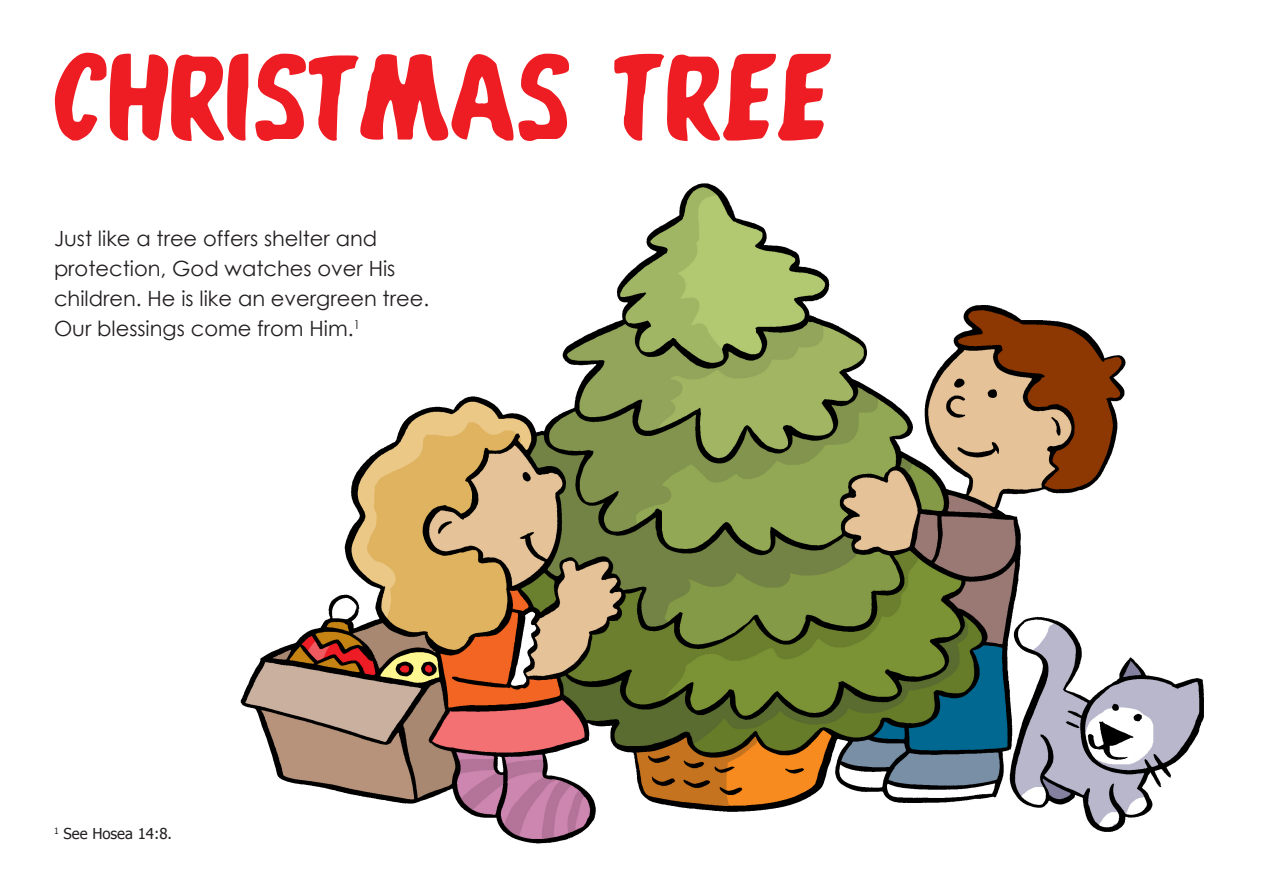
<style>
.page{position:relative;width:1263px;height:893px;background:#fff}
.page>*{position:absolute;margin:0;border:0;box-sizing:border-box;transform-origin:0 0}
.t1{font:95.4px "Whatafont";color:#ee1d23}
.t2{font:21px/30px "Century Gothic";color:#231f20}
.t3{font:15px "Tahoma";color:#231f20}
</style>
<div class="page">
<img style="left:240px;top:183px;width:964px;height:661px">
<p class="t1" style="left:54px;top:44px;width:780px">CHRISTMAS TREE</p>
<p class="t2" style="left:54px;top:223px;width:377px">Just like a tree offers shelter and protection, God watches over His children. He is like an evergreen tree.<br>Our blessings come from Him.<sup>1</sup></p>
<p class="t3" style="left:54px;top:823px;width:120px"><sup>1</sup> See Hosea 14:8.</p>
</div>
